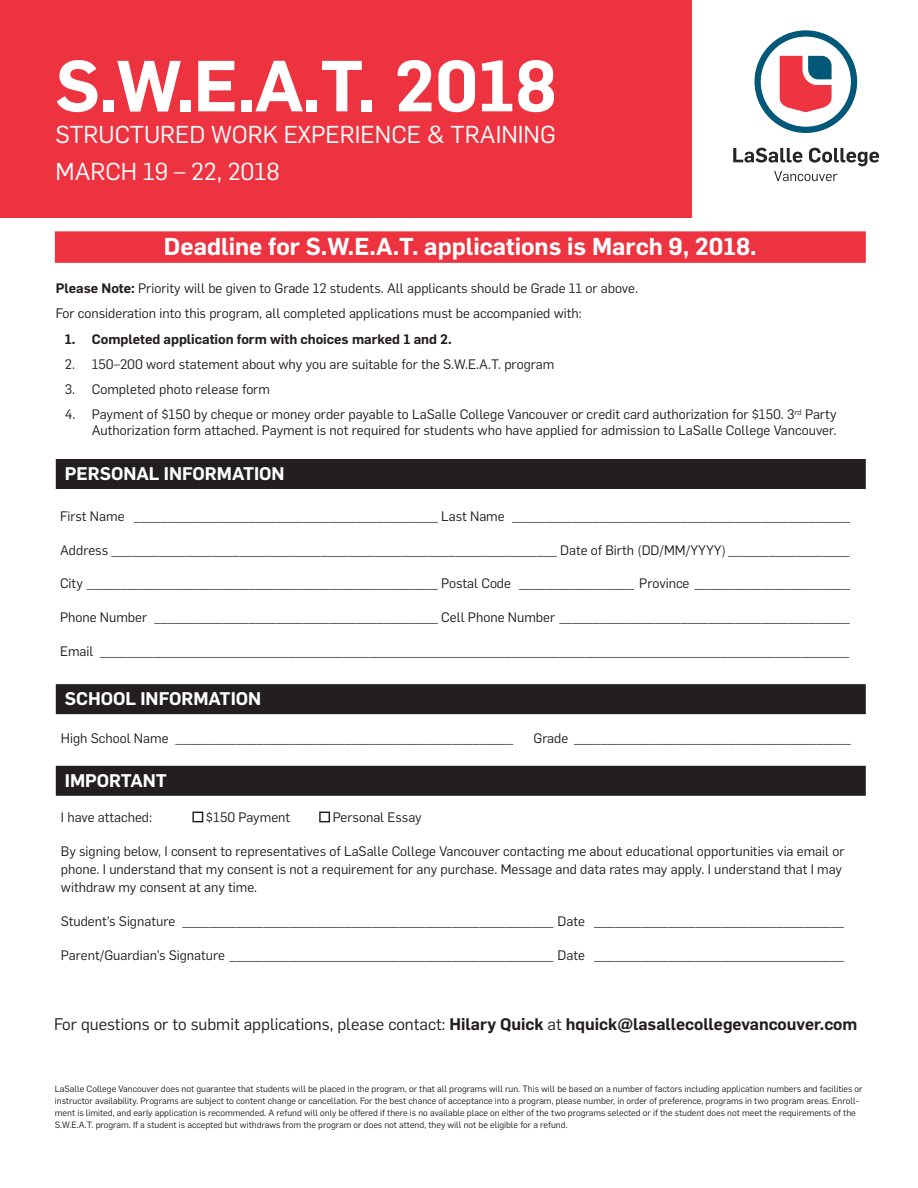
<style>
.page{position:relative;width:918px;height:1188px;background:#fff}
.page>*{position:absolute;margin:0;border:0;box-sizing:border-box;transform-origin:0 0}
.t1{font:600 70.8px "Flama";color:#fff}
.t2{font:24px/37.5px "Flama";color:#fff}
.t3{font:600 24px "Flama";color:#fff}
.t4{font:600 18px "Flama";color:#fff}
.t5{font:16.5px "Flama";color:#231f20}
.t6{font:13.5px/18px "Flama";color:#231f20}
.t7{font:600 13.5px "Flama";color:#231f20}
.t8{font:9px/12px "Flama";color:#231f20}
.s1{font-weight:600}
</style>
<div class="page">
<svg style="left:755px;top:30px;width:102px;height:103px"></svg>
<svg style="left:733px;top:148px;width:146px;height:33px"></svg>
<div style="left:0;top:0;width:691px;height:218px;background:#ee3340"></div>
<div style="left:56px;top:459px;width:810px;height:30px;background:#231f20"></div>
<div style="left:56px;top:766px;width:810px;height:30px;background:#231f20"></div>
<svg style="left:192px;top:812px;width:11px;height:10px"></svg>
<svg style="left:319px;top:812px;width:11px;height:10px"></svg>
<div style="left:55px;top:231px;width:811px;height:32px;background:#ee3340"></div>
<div style="left:56px;top:684px;width:810px;height:30px;background:#231f20"></div>
<h1 class="t1" style="left:55px;top:35px;width:503px">S.W.E.A.T. 2018</h1>
<h2 class="t2" style="left:55px;top:114px;width:502px">STRUCTURED WORK EXPERIENCE &amp; TRAINING<br>MARCH 19 – 22, 2018</h2>
<h2 class="t3" style="left:164px;top:229px;width:594px">Deadline for S.W.E.A.T. applications is March 9, 2018.</h2>
<p class="t6" style="left:56px;top:275px;width:584px;line-height:25.2px"><span class="s1">Please Note:</span> Priority will be given to Grade 12 students. All applicants should be Grade 11 or above.<br>For consideration into this program, all completed applications must be accompanied with:</p>
<p class="t7" style="left:65px;top:329px;width:388px">1. Completed application form with choices marked 1 and 2.</p>
<p class="t6" style="left:65px;top:354px;width:491px">2. 150–200 word statement about why you are suitable for the S.W.E.A.T. program</p>
<p class="t6" style="left:65px;top:379px;width:207px">3. Completed photo release form</p>
<p class="t6" style="left:65px;top:405px;width:773px;line-height:16.2px;text-align:right">4. Payment of $150 by cheque or money order payable to LaSalle College Vancouver or credit card authorization for $150. 3<sup>rd</sup> Party<br>Authorization form attached. Payment is not required for students who have applied for admission to LaSalle College Vancouver.</p>
<h3 class="t4" style="left:65px;top:461px;width:221px">PERSONAL INFORMATION</h3>
<p class="t6" style="left:60px;top:506px;width:791px">First Name _____________________________________________ Last Name __________________________________________________</p>
<p class="t6" style="left:60px;top:540px;width:791px">Address __________________________________________________________________ Date of Birth (DD/MM/YYYY) __________________</p>
<p class="t6" style="left:60px;top:574px;width:791px">City ____________________________________________________ Postal Code _________________ Province _______________________</p>
<p class="t6" style="left:60px;top:608px;width:791px">Phone Number __________________________________________ Cell Phone Number ___________________________________________</p>
<p class="t6" style="left:60px;top:641px;width:791px">Email _______________________________________________________________________________________________________________</p>
<h3 class="t4" style="left:65px;top:686px;width:198px">SCHOOL INFORMATION</h3>
<p class="t6" style="left:61px;top:728px;width:454px">High School Name __________________________________________________</p>
<p class="t6" style="left:534px;top:728px;width:319px">Grade _________________________________________</p>
<h3 class="t4" style="left:65px;top:767px;width:104px">IMPORTANT</h3>
<p class="t6" style="left:61px;top:808px;width:93px">I have attached:</p>
<p class="t6" style="left:206px;top:808px;width:86px">$150 Payment</p>
<p class="t6" style="left:333px;top:808px;width:91px">Personal Essay</p>
<p class="t6" style="left:61px;top:842px;width:785px">By signing below, I consent to representatives of LaSalle College Vancouver contacting me about educational opportunities via email or phone. I understand that my consent is not a requirement for any purchase. Message and data rates may apply. I understand that I may withdraw my consent at any time.</p>
<p class="t6" style="left:61px;top:911px;width:785px">Student’s Signature _______________________________________________________ Date _____________________________________</p>
<p class="t6" style="left:61px;top:945px;width:785px">Parent/Guardian’s Signature ________________________________________________ Date _____________________________________</p>
<p class="t5" style="left:54px;top:1013px;width:805px">For questions or to submit applications, please contact: <span class="s1">Hilary Quick</span> at <span class="s1">hquick@lasallecollegevancouver.com</span></p>
<p class="t8" style="left:55px;top:1082px;width:809px">LaSalle College Vancouver does not guarantee that students will be placed in the program, or that all programs will run. This will be based on a number of factors including application numbers and facilities or instructor availability. Programs are subject to content change or cancellation. For the best chance of acceptance into a program, please number, in order of preference, programs in two program areas. Enroll&shy;ment is limited, and early application is recommended. A refund will only be offered if there is no available place on either of the two programs selected or if the student does not meet the requirements of the S.W.E.A.T. program. If a student is accepted but withdraws from the program or does not attend, they will not be eligible for a refund.</p>
</div>
